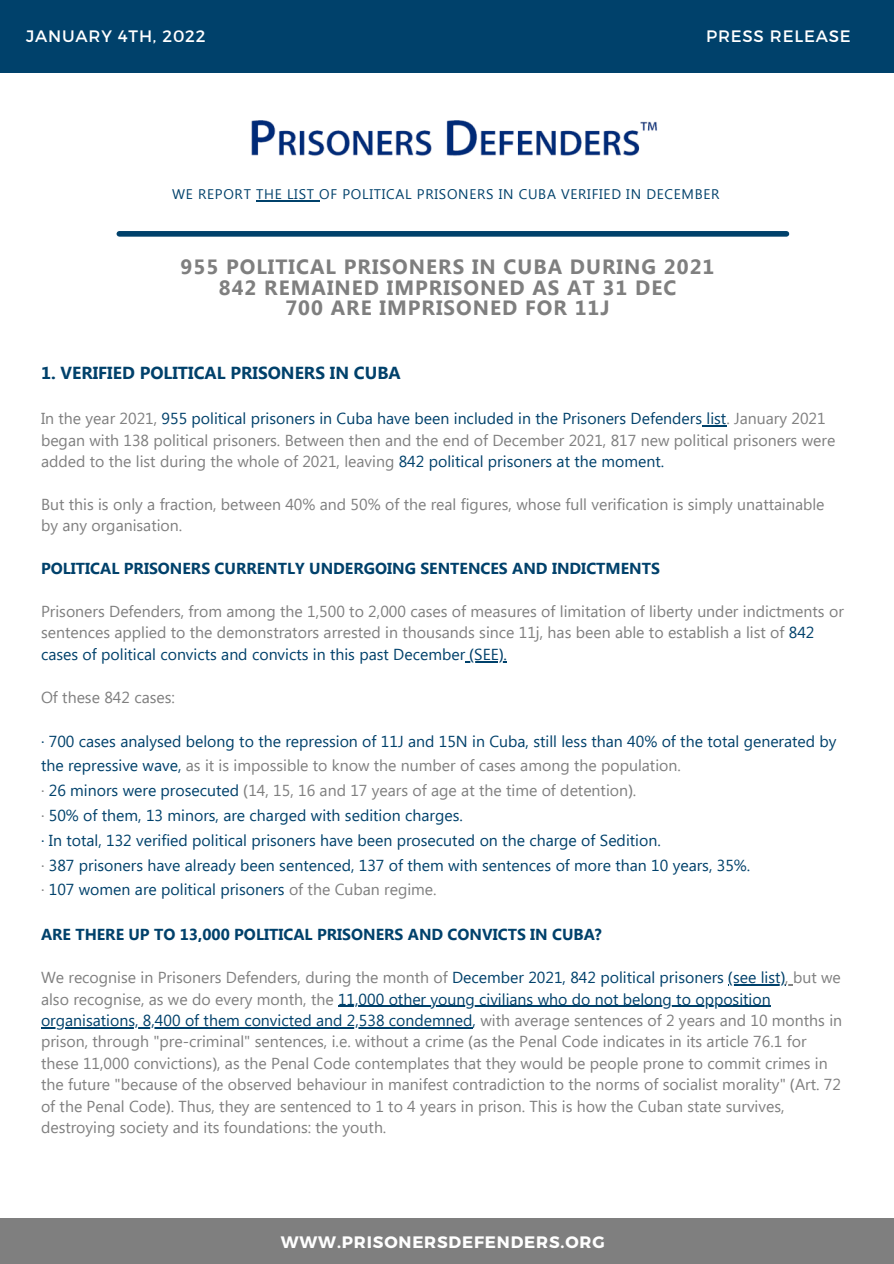
<style>
.page{position:relative;width:894px;height:1264px;background:#fff}
.page>*{position:absolute;margin:0;border:0;box-sizing:border-box;transform-origin:0 0}
.t1{font:700 20.55px "Segoe UI";letter-spacing:.05em;color:#7f7f7f}
.t2{font:700 17.4px "Segoe UI";color:#00416b}
.t3{font:16.5px "Montserrat";letter-spacing:.05em;color:#fff}
.t4{font:700 16.5px "Montserrat";letter-spacing:.05em;color:#fff}
.t5{font:15.9px/21.5px "Segoe UI";color:#7f7f7f}
.t6{font:15.9px/24.8px "Segoe UI";color:#00416b}
.t7{font:700 15.9px "Segoe UI";color:#00416b}
.t8{font:13.95px "Segoe UI";letter-spacing:.05em;color:#00416b}
.s1{color:#00416b}
.s2{font-family:"Noto Sans";color:#00416b}
.s3{color:#7f7f7f}
.s4{font-family:"Noto Sans"}
</style>
<div class="page">
<div style="left:0;top:0;width:893px;height:72px;background:#00416b"></div>
<div style="left:0;top:1218px;width:893px;height:45px;background:#7f7f7f"></div>
<svg style="left:702px;top:425px;width:24px;height:1px"></svg>
<hr style="left:465px;top:661px;width:42px;height:1px;background:#00416b">
<hr style="left:728px;top:984px;width:57px;height:1px;background:#00416b">
<hr style="left:338px;top:1005px;width:432px;height:1px;background:#00416b">
<hr style="left:41px;top:1027px;width:431px;height:1px;background:#00416b">
<img style="left:251px;top:120px;width:407px;height:36px">
<hr style="left:256px;top:200px;width:63px;height:1px;background:#00416b">
<div style="left:119px;top:231px;width:667px;height:6px;background:#00416b"></div>
<p class="t3" style="left:26px;top:25px;width:181px">JANUARY 4TH, 2022</p>
<p class="t3" style="left:705px;top:25px;width:146px">PRESS RELEASE</p>
<p class="t8" style="left:172px;top:184px;width:548px">WE REPORT THE LIST OF POLITICAL PRISONERS IN CUBA VERIFIED IN DECEMBER</p>
<p class="t1" style="left:180px;top:252px;width:535px">955 POLITICAL PRISONERS IN CUBA DURING 2021</p>
<p class="t1" style="left:219px;top:272px;width:459px">842 REMAINED IMPRISONED AS AT 31 DEC</p>
<p class="t1" style="left:285px;top:293px;width:326px">700 ARE IMPRISONED FOR 11J</p>
<p class="t2" style="left:41px;top:360px;width:361px">1. VERIFIED POLITICAL PRISONERS IN CUBA</p>
<p class="t5" style="left:41px;top:407px;width:795px">In the year 2021, <span class="s1">955 political prisoners in Cuba have been included in the Prisoners Defenders list</span>. January 2021 began with 138 political prisoners. Between then and the end of December 2021, 817 new political prisoners were added to the list during the whole of 2021, leaving <span class="s1">842 political prisoners at the moment.</span></p>
<p class="t5" style="left:41px;top:492px;width:784px">But this is only a fraction, between 40% and 50% of the real figures, whose full verification is simply unattainable by any organisation.</p>
<p class="t7" style="left:41px;top:557px;width:620px">POLITICAL PRISONERS CURRENTLY UNDERGOING SENTENCES AND INDICTMENTS</p>
<p class="t5" style="left:41px;top:599px;width:804px">Prisoners Defenders, from among the 1,500 to 2,000 cases of measures of limitation of liberty under indictments or sentences applied to the demonstrators arrested in thousands since 11j, has been able to establish a list of <span class="s1">842 cases of political convicts and convicts in this past December</span> <span class="s2">(</span><span class="s1">SEE</span><span class="s2">)</span><span class="s1">.</span></p>
<p class="t5" style="left:41px;top:685px;width:135px">Of these 842 cases:</p>
<p class="t6" style="left:41px;top:727px;width:796px">· 700 cases analysed belong to the repression of 11J and 15N in Cuba, still less than 40% of the total generated by the repressive wave, <span class="s3">as it is impossible to know the number of cases among the population.</span></p>
<p class="t5" style="left:41px;top:778px;width:596px">· <span class="s1">26 minors were prosecuted</span> <span class="s4">(</span>14, 15, 16 and 17 years of age at the time of detention<span class="s4">)</span>.</p>
<p class="t6" style="left:41px;top:802px;width:423px"><span class="s3">·</span> 50% of them, 13 minors, are charged with sedition charges.</p>
<p class="t6" style="left:41px;top:826px;width:621px">· In total, 132 verified political prisoners have been prosecuted on the charge of Sedition.</p>
<p class="t6" style="left:41px;top:851px;width:710px"><span class="s3">·</span> 387 prisoners have already been sentenced, 137 of them with sentences of more than 10 years, 35%.</p>
<p class="t6" style="left:41px;top:876px;width:397px"><span class="s3">·</span> 107 women are political prisoners <span class="s3">of the Cuban regime.</span></p>
<p class="t7" style="left:41px;top:923px;width:562px">ARE THERE UP TO 13,000 POLITICAL PRISONERS AND CONVICTS IN CUBA?</p>
<p class="t5" style="left:41px;top:965px;width:802px">We recognise in Prisoners Defenders, during the month of <span class="s1">December 2021, 842 political prisoners</span> <span class="s2">(</span><span class="s1">see list</span><span class="s2">)</span>, but we also recognise, as we do every month, the <span class="s1">11,000 other young civilians who do not belong to opposition organisations, 8,400 of them convicted and 2,538 condemned,</span> with average sentences of 2 years and 10 months in prison, through "pre-criminal" sentences, i.e. without a crime <span class="s4">(</span>as the Penal Code indicates in its article 76.1 for these 11,000 convictions<span class="s4">)</span>, as the Penal Code contemplates that they would be people prone to commit crimes in the future "because of the observed behaviour in manifest contradiction to the norms of socialist morality" <span class="s4">(</span>Art. 72 of the Penal Code<span class="s4">)</span>. Thus, they are sentenced to 1 to 4 years in prison. This is how the Cuban state survives, destroying society and its foundations: the youth.</p>
<p class="t4" style="left:281px;top:1231px;width:325px">WWW.PRISONERSDEFENDERS.ORG</p>
</div>
